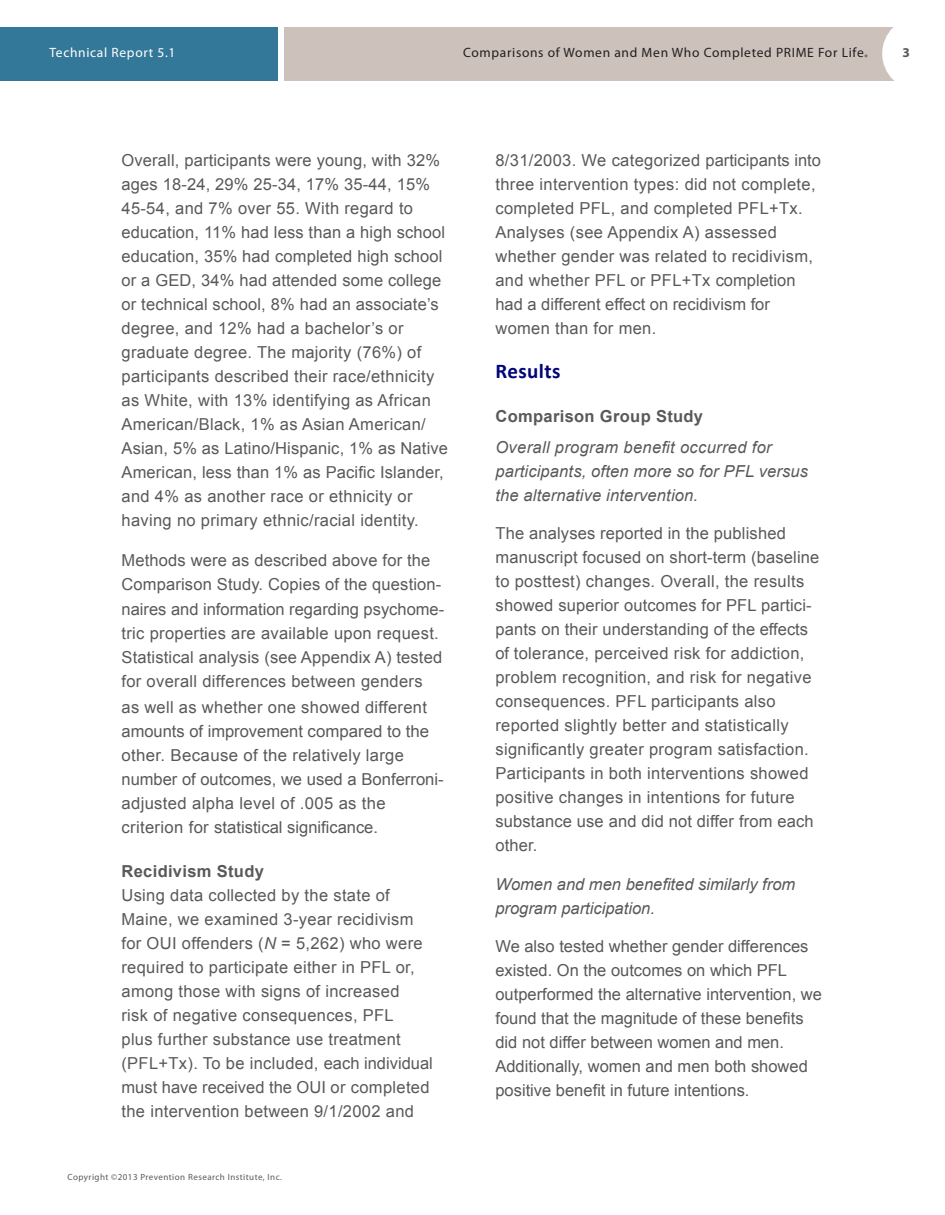
<style>
.page{position:relative;width:945px;height:1215px;background:#fff}
.page>*{position:absolute;margin:0;border:0;box-sizing:border-box;transform-origin:0 0}
.Main_Heads{font:700 21px "Calibri";letter-spacing:.02em;color:#000679}
.Body2{font:16.5px/24px "Arial";letter-spacing:.02em;color:#58595b}
.Body2-2{font:16.5px/24px "Arial";color:#58595b}
.Body2-3{font:italic 16.5px/24px "Arial";letter-spacing:.01em;color:#58595b}
.Main_Subhead{font:700 16.5px "Arial";letter-spacing:.02em;color:#58595b}
.t1{font:13.5px "Myriad Pro";letter-spacing:.05em;color:#231f20}
.t2{font:13.5px "Myriad Pro";letter-spacing:.05em;color:#fff}
.t3{font:700 13.5px "Myriad Pro";color:#58595b}
.t4{font:9px "Myriad Pro";letter-spacing:.05em;color:#58595b}
.s1{font-style:italic}
</style>
<div class="page">
<div style="left:284px;top:27px;width:641px;height:54px;background:#ccc1bb"></div>
<div style="left:0;top:27px;width:278px;height:54px;background:#337898"></div>
<svg style="left:882px;top:27px;width:43px;height:54px"></svg>
<p class="t2" style="left:50px;top:44px;width:128px">Technical Report 5.1</p>
<p class="t1" style="left:463px;top:44px;width:406px">Comparisons of Women and Men Who Completed PRIME For Life<sub>®</sub></p>
<p class="t3" style="left:903px;top:44px;width:9px">3</p>
<p class="Body2" style="left:122px;top:148px;width:328px">Overall, participants were young, with 32% ages 18-24, 29% 25-34, 17% 35-44, 15% 45-54, and 7% over 55. With regard to education, 11% had less than a high school education, 35% had completed high school or a GED, 34% had attended some college or technical school, 8% had an associate’s degree, and 12% had a bachelor’s or graduate degree. The majority (76%) of participants described their race/ethnicity as White, with 13% identifying as African American/Black, 1% as Asian American/ Asian, 5% as Latino/Hispanic, 1% as Native American, less than 1% as Pacific Islander, and 4% as another race or ethnicity or having no primary ethnic/racial identity.</p>
<p class="Body2" style="left:122px;top:548px;width:310px">Methods were as described above for the</p>
<p class="Body2" style="left:122px;top:572px;width:321px">Comparison Study. Copies of the question-</p>
<p class="Body2" style="left:122px;top:598px;width:324px">naires and information regarding psychome&shy;tric properties are available upon request.<br>Statistical analysis (see Appendix A) tested for overall differences between genders</p>
<p class="Body2-2" style="left:122px;top:695px;width:309px">as well as whether one showed different amounts of improvement compared to the</p>
<p class="Body2" style="left:122px;top:743px;width:324px">other. Because of the relatively large number of outcomes, we used a Bonferroni-</p>
<p class="Body2" style="left:122px;top:791px;width:266px">adjusted alpha level of .005 as the criterion for statistical significance.</p>
<p class="Main_Subhead" style="left:122px;top:860px;width:144px">Recidivism Study</p>
<p class="Body2" style="left:122px;top:883px;width:313px">Using data collected by the state of Maine, we examined 3-year recidivism for OUI offenders (<span class="s1">N</span> = 5,262) who were required to participate either in PFL or, among those with signs of increased<br>risk of negative consequences, PFL<br>plus further substance use treatment (PFL+Tx). To be included, each individual must have received the OUI or completed the intervention between 9/1/2002 and</p>
<p class="t4" style="left:68px;top:1172px;width:216px">Copyright ©2013 Prevention Research Institute, Inc.</p>
<p class="Body2" style="left:495px;top:148px;width:327px">8/31/2003. We categorized participants into three intervention types: did not complete, completed PFL, and completed PFL+Tx.<br>Analyses (see Appendix A) assessed whether gender was related to recidivism, and whether PFL or PFL+Tx completion had a different effect on recidivism for women than for men.</p>
<p class="Main_Heads" style="left:495px;top:358px;width:67px">Results</p>
<p class="Main_Subhead" style="left:495px;top:406px;width:209px">Comparison Group Study</p>
<p class="Body2-3" style="left:495px;top:436px;width:314px">Overall program benefit occurred for participants, often more so for PFL versus the alternative intervention.</p>
<p class="Body2" style="left:495px;top:521px;width:326px">The analyses reported in the published manuscript focused on short-term (baseline to posttest) changes. Overall, the results showed superior outcomes for PFL partici&shy;pants on their understanding of the effects of tolerance, perceived risk for addiction, problem recognition, and risk for negative consequences. PFL participants also reported slightly better and statistically significantly greater program satisfaction.<br>Participants in both interventions showed positive changes in intentions for future substance use and did not differ from each other.</p>
<p class="Body2-3" style="left:495px;top:873px;width:301px">Women and men benefited similarly from program participation.</p>
<p class="Body2-2" style="left:495px;top:934px;width:328px">We also tested whether gender differences existed. On the outcomes on which PFL outperformed the alternative intervention, we found that the magnitude of these benefits did not differ between women and men.<br>Additionally, women and men both showed positive benefit in future intentions.</p>
</div>
